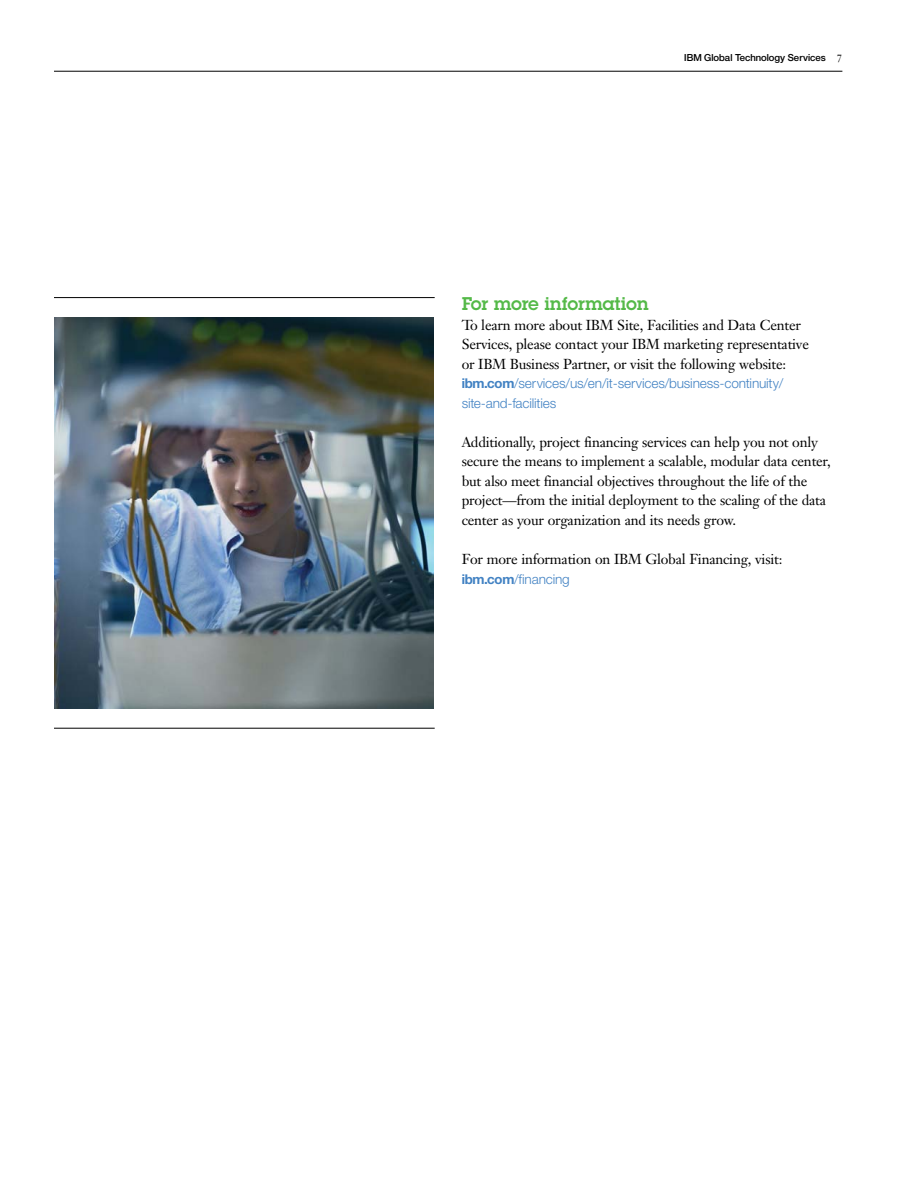
<style>
.page{position:relative;width:918px;height:1188px;background:#fff}
.page>*{position:absolute;margin:0;border:0;box-sizing:border-box;transform-origin:0 0}
.t1{font:600 18px "Lubalinfor IBM";color:#54b948}
.t2{font:14.25px/19.5px "Janson Text LT Pro";letter-spacing:-.015em;color:#000}
.t3{font:300 13.5px/19.5px "Helv Neuefor IBM";letter-spacing:-.015em;color:#4282c3}
.t4{font:500 9.75px "Helv Neuefor IBM";color:#000}
.s1{font-family:"Janson Text LT Pro";font-weight:400;font-size:10.5px}
.s2{font-weight:700}
</style>
<div class="page">
<hr style="left:54px;top:71px;width:788px;height:1px;background:#000">
<hr style="left:54px;top:728px;width:381px;height:1px;background:#000">
<img style="left:55px;top:317px;width:379px;height:392px">
<hr style="left:54px;top:297px;width:381px;height:1px;background:#000">
<p class="t4" style="left:684px;top:52px;width:160px">IBM Global Technology Services <span class="s1">7</span></p>
<h2 class="t1" style="left:462px;top:292px;width:189px">For more information</h2>
<p class="t2" style="left:462px;top:315px;width:349px">To learn more about IBM Site, Facilities and Data Center<br>Services, please contact your IBM marketing representative or IBM Business Partner, or visit the following website:</p>
<p class="t3" style="left:462px;top:373px;width:323px"><span class="s2">ibm.com</span>/services/us/en/it-services/business-continuity/ site-and-facilities</p>
<p class="t2" style="left:462px;top:432px;width:371px">Additionally, project financing services can help you not only secure the means to implement a scalable, modular data center, but also meet financial objectives throughout the life of the project—from the initial deployment to the scaling of the data center as your organization and its needs grow.</p>
<p class="t2" style="left:462px;top:549px;width:322px">For more information on IBM Global Financing, visit:</p>
<p class="t3" style="left:462px;top:569px;width:110px"><span class="s2">ibm.com</span>/financing</p>
</div>
